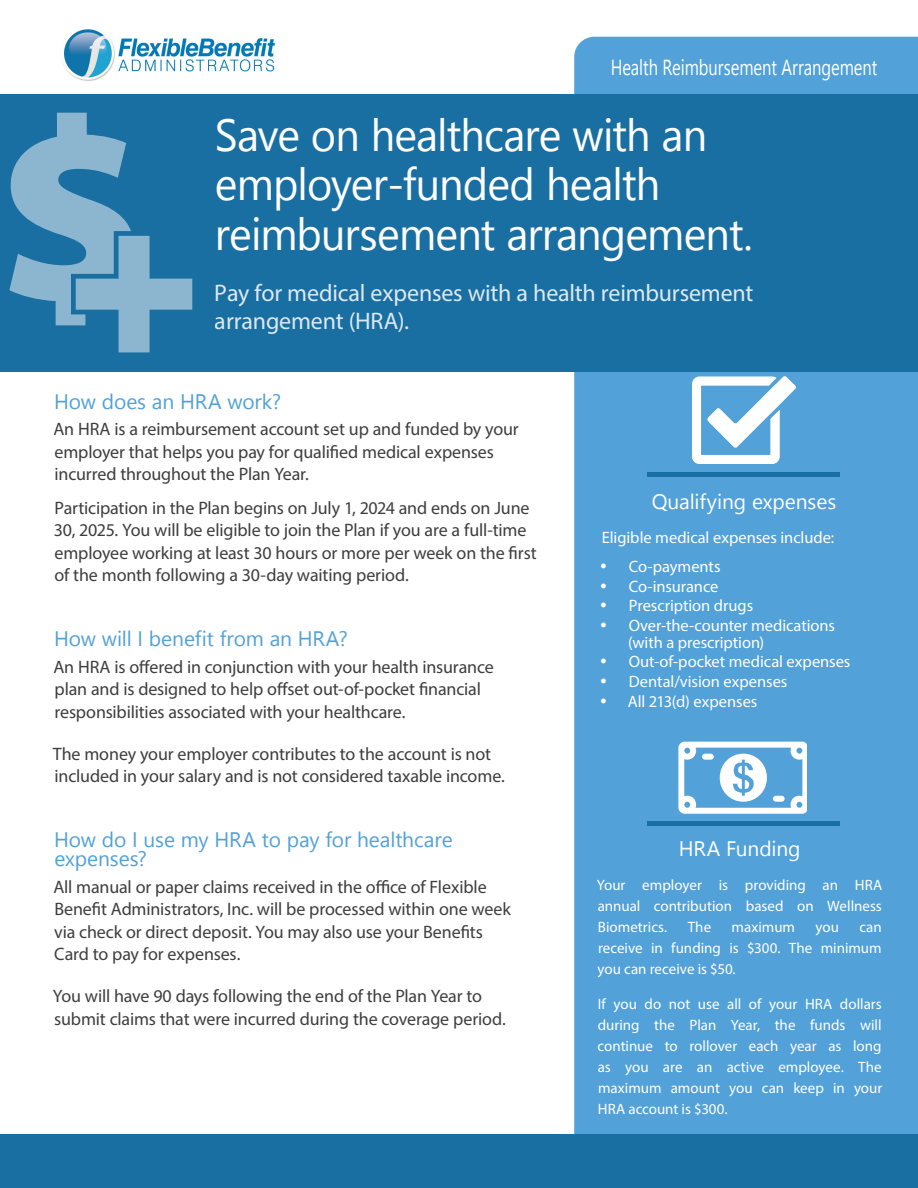
<style>
.page{position:relative;width:918px;height:1188px;background:#fff}
.page>*{position:absolute;margin:0;border:0;box-sizing:border-box;transform-origin:0 0}
.Headline{font:45px/49.5px "Nirmala UI";letter-spacing:-.02em;color:#fff;scale:.96 1}
.t1{font:24px/28.5px "Myriad Pro";letter-spacing:-.01em;color:#fff}
.t2{font:21.75px "Nirmala UI";letter-spacing:-.005em;color:#fff;scale:.76 1}
.t3{font:21px/19.5px "Nirmala UI";letter-spacing:-.005em;color:#52a1d8}
.t4{font:21px "Nirmala UI";letter-spacing:-.005em;color:#fff}
.t5{font:18px/22.5px "Myriad Pro";letter-spacing:-.01em;color:#3e3e3f}
.Body{font:16.5px/16.5px "Myriad Pro";letter-spacing:-.005em;color:#fff}
.t6{font:15px/21px "Myriad Pro";color:#fff;text-align:justify}
</style>
<div class="page">
<div style="left:574px;top:37px;width:344px;height:1097px;background:#52a1d8"></div>
<div style="left:0;top:94px;width:918px;height:278px;background:#1a6fa2"></div>
<img style="left:62px;top:29px;width:214px;height:52px">
<div style="left:0;top:1134px;width:918px;height:54px;background:#1a6fa2"></div>
<hr style="left:647px;top:472px;width:193px;height:4px;background:#1a6fa2">
<svg style="left:9px;top:113px;width:183px;height:239px"></svg>
<svg style="left:692px;top:376px;width:104px;height:88px"></svg>
<svg style="left:678px;top:740px;width:128px;height:74px;fill:#52a1d8"></svg>
<hr style="left:647px;top:822px;width:193px;height:4px;background:#1a6fa2">
<svg style="left:601px;top:564px;width:5px;height:4px"></svg>
<svg style="left:601px;top:583px;width:5px;height:5px"></svg>
<svg style="left:601px;top:603px;width:5px;height:5px"></svg>
<svg style="left:601px;top:623px;width:5px;height:5px"></svg>
<svg style="left:601px;top:659px;width:5px;height:5px"></svg>
<svg style="left:601px;top:679px;width:5px;height:5px"></svg>
<svg style="left:601px;top:698px;width:5px;height:5px"></svg>
<p class="t2" style="left:611px;top:49px;width:352px">Health Reimbursement Arrangement</p>
<p class="Headline" style="left:215px;top:107px;width:562px">Save on healthcare with an employer-funded health reimbursement arrangement.</p>
<h2 class="t1" style="left:215px;top:278px;width:540px">Pay for medical expenses with a health reimbursement arrangement (HRA).</h2>
<p class="t3" style="left:54px;top:390px;width:229px">How does an HRA work?</p>
<p class="t5" style="left:53px;top:418px;width:467px">An HRA is a reimbursement account set up and funded by your employer that helps you pay for qualified medical expenses incurred throughout the Plan Year.</p>
<p class="t5" style="left:54px;top:496px;width:485px">Participation in the Plan begins on July 1, 2024 and ends on June 30, 2025. You will be eligible to join the Plan if you are a full-time employee working at least 30 hours or more per week on the first of the month following a 30-day waiting period.</p>
<p class="t3" style="left:54px;top:627px;width:295px">How will I benefit from an HRA?</p>
<p class="t5" style="left:53px;top:655px;width:442px">An HRA is offered in conjunction with your health insurance plan and is designed to help offset out-of-pocket financial responsibilities associated with your healthcare.</p>
<p class="t5" style="left:53px;top:742px;width:454px">The money your employer contributes to the account is not included in your salary and is not considered taxable income.</p>
<p class="t3" style="left:54px;top:828px;width:400px">How do I use my HRA to pay for healthcare expenses?</p>
<p class="t5" style="left:53px;top:875px;width:459px">All manual or paper claims received in the office of Flexible Benefit Administrators, Inc. will be processed within one week via check or direct deposit. You may also use your Benefits Card to pay for expenses.</p>
<p class="t5" style="left:53px;top:985px;width:454px">You will have 90 days following the end of the Plan Year to submit claims that were incurred during the coverage period.</p>
<p class="t4" style="left:652px;top:484px;width:186px">Qualifying expenses</p>
<p class="Body" style="left:602px;top:529px;width:234px">Eligible medical expenses include:</p>
<p class="Body" style="left:629px;top:558px;width:93px">Co-payments</p>
<p class="Body" style="left:629px;top:578px;width:91px">Co-insurance</p>
<p class="Body" style="left:629px;top:597px;width:126px">Prescription drugs</p>
<p class="Body" style="left:628px;top:617px;width:208px">Over-the-counter medications (with a prescription)</p>
<p class="Body" style="left:629px;top:653px;width:223px">Out-of-pocket medical expenses</p>
<p class="Body" style="left:629px;top:673px;width:160px">Dental/vision expenses</p>
<p class="Body" style="left:628px;top:693px;width:131px">All 213(d) expenses</p>
<p class="t4" style="left:679px;top:831px;width:123px">HRA Funding</p>
<p class="t6" style="left:597px;top:875px;width:287px">Your employer is providing an HRA annual contribution based on Wellness Biometrics.</p>
<p class="t6" style="left:688px;top:917px;width:25px">The</p>
<p class="t6" style="left:732px;top:917px;width:65px">maximum</p>
<p class="t6" style="left:816px;top:917px;width:25px">you</p>
<p class="t6" style="left:598px;top:917px;width:286px;text-indent:262px">can receive in funding is $300. The minimum you can receive is $50.</p>
<p class="t6" style="left:598px;top:993px;width:286px">If you do not use all of your HRA dollars during the Plan Year, the funds will continue to rollover each year as long as you are an active employee. The maximum amount you can keep in your HRA account is $300.</p>
</div>
